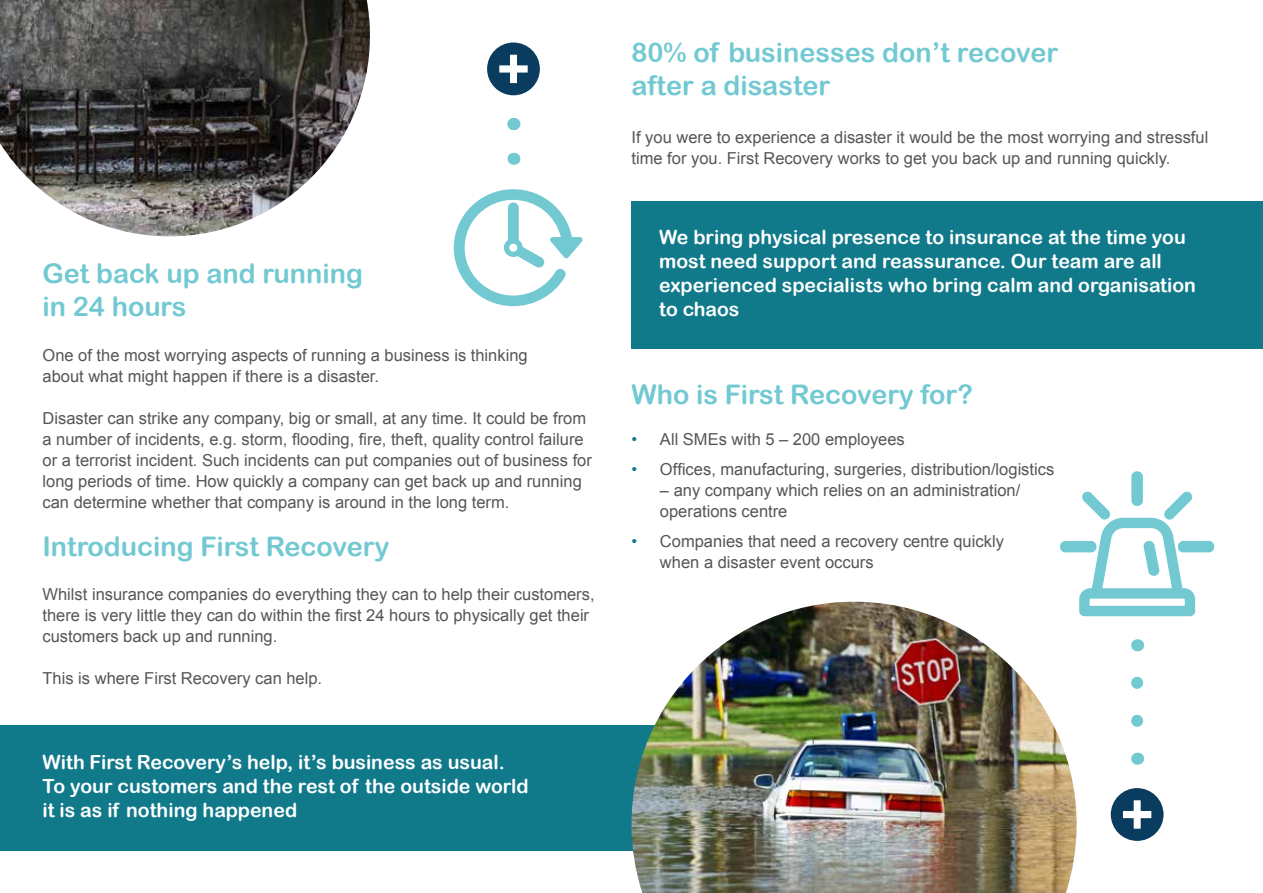
<style>
.page{position:relative;width:1263px;height:893px;background:#fff}
.page>*{position:absolute;margin:0;border:0;box-sizing:border-box;transform-origin:0 0}
.t1{font:27px/32.4px "Arial Rounded MT Bold";color:#72c9d2}
.t2{font:19.5px/24px "Arial Rounded MT Bold";color:#fff}
.t3{font:16.5px/21px "Arial";color:#565659}
.s1{color:#10798a}
</style>
<div class="page">
<div style="left:0;top:725px;width:759px;height:125px;background:#10798a"></div>
<img style="left:0;top:0;width:370px;height:236px">
<svg style="left:454px;top:189px;width:129px;height:117px"></svg>
<svg style="left:513px;top:153px;width:1px;height:12px"></svg>
<svg style="left:507px;top:118px;width:12px;height:13px"></svg>
<div style="left:631px;top:201px;width:632px;height:148px;background:#10798a"></div>
<img style="left:631px;top:602px;width:446px;height:291px">
<svg style="left:1131px;top:676px;width:12px;height:45px"></svg>
<svg style="left:1137px;top:753px;width:1px;height:12px"></svg>
<svg style="left:1137px;top:639px;width:1px;height:12px"></svg>
<div style="left:1180px;top:543px;width:32px;height:7px;background:#72c9d2;border-radius:3px"></div>
<div style="left:1178px;top:541px;width:36px;height:11px;border:4px solid #72c9d2;border-radius:3px"></div>
<div style="left:1062px;top:543px;width:32px;height:7px;background:#72c9d2;border-radius:3px"></div>
<div style="left:1060px;top:541px;width:36px;height:11px;border:4px solid #72c9d2;border-radius:3px"></div>
<svg style="left:1077px;top:491px;width:120px;height:126px"></svg>
<div style="left:1134px;top:474px;width:7px;height:30px;background:#72c9d2;border-radius:3px"></div>
<div style="left:1131px;top:471px;width:12px;height:35px;border:4px solid #72c9d2;border-radius:3px"></div>
<svg style="left:487px;top:43px;width:53px;height:52px"></svg>
<svg style="left:1111px;top:788px;width:52px;height:53px"></svg>
<h1 class="t1" style="left:43px;top:257px;width:322px">Get back up and running in 24 hours</h1>
<p class="t3" style="left:43px;top:345px;width:487px">One of the most worrying aspects of running a business is thinking about what might happen if there is a disaster.</p>
<p class="t3" style="left:43px;top:408px;width:551px">Disaster can strike any company, big or small, at any time. It could be from a number of incidents, e.g. storm, flooding, fire, theft, quality control failure or a terrorist incident. Such incidents can put companies out of business for long periods of time. How quickly a company can get back up and running can determine whether that company is around in the long term.</p>
<h1 class="t1" style="left:43px;top:530px;width:348px">Introducing First Recovery</h1>
<p class="t3" style="left:43px;top:584px;width:554px">Whilst insurance companies do everything they can to help their customers, there is very little they can do within the first 24 hours to physically get their customers back up and running.</p>
<p class="t3" style="left:43px;top:668px;width:281px">This is where First Recovery can help.</p>
<p class="t2" style="left:43px;top:750px;width:487px">With First Recovery’s help, it’s business as usual.<br>To your customers and the rest of the outside world it is as if nothing happened</p>
<h1 class="t1" style="left:631px;top:36px;width:428px">80% of businesses don’t recover after a disaster</h1>
<p class="t3" style="left:631px;top:127px;width:578px">If you were to experience a disaster it would be the most worrying and stressful time for you. First Recovery works to get you back up and running quickly.</p>
<p class="t2" style="left:659px;top:225px;width:538px">We bring physical presence to insurance at the time you most need support and reassurance. Our team are all experienced specialists who bring calm and organisation to chaos</p>
<h1 class="t1" style="left:631px;top:378px;width:343px">Who is First Recovery for?</h1>
<p class="t3" style="left:631px;top:429px;width:275px"><span class="s1">•</span> All SMEs with 5 – 200 employees</p>
<p class="t3" style="left:631px;top:459px;width:424px"><span class="s1">•</span> Offices, manufacturing, surgeries, distribution/logistics</p>
<p class="t3" style="left:660px;top:480px;width:362px">– any company which relies on an administration/ operations centre</p>
<p class="t3" style="left:660px;top:531px;width:345px;text-indent:-28px"><span class="s1">•</span> Companies that need a recovery centre quickly when a disaster event occurs</p>
</div>
